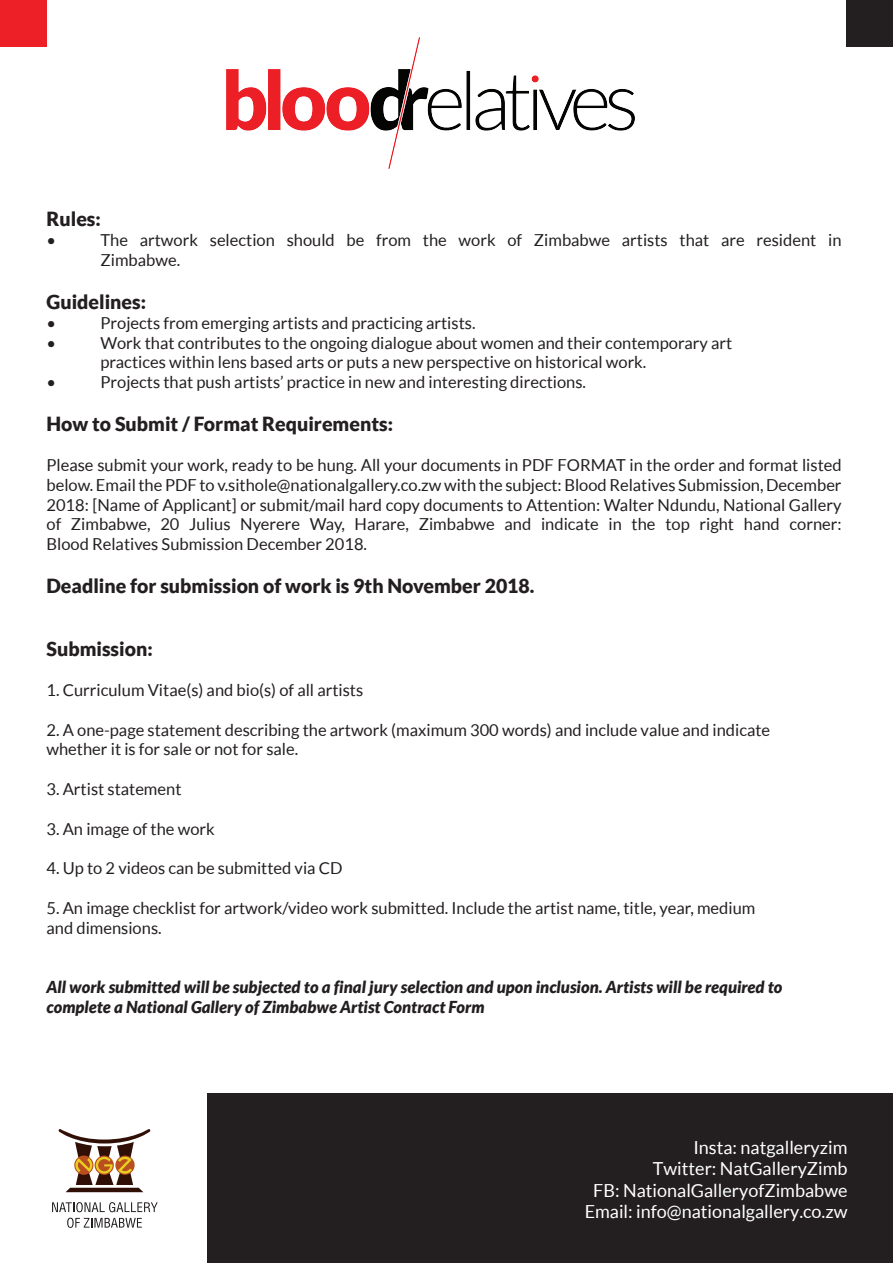
<style>
.page{position:relative;width:893px;height:1263px;background:#fff}
.page>*{position:absolute;margin:0;border:0;box-sizing:border-box;transform-origin:0 0}
.t1{font:900 19.5px "Lato";color:#231f20}
.t2{font:18px/21.6px "Lato";color:#fff;text-align:right}
.t3{font:16.5px/19.8px "Lato";color:#231f20}
.t4{font:italic 900 16.5px/19.8px "Lato";color:#231f20}
</style>
<div class="page">
<div style="left:207px;top:1094px;width:686px;height:169px;background:#231f20"></div>
<svg style="left:52px;top:1202px;width:106px;height:10px"></svg>
<svg style="left:67px;top:1218px;width:75px;height:10px"></svg>
<svg style="left:58px;top:1129px;width:92px;height:63px"></svg>
<div style="left:0;top:0;width:46px;height:46px;background:#ed2028"></div>
<div style="left:846px;top:0;width:46px;height:46px;background:#231f20"></div>
<img style="left:226px;top:37px;width:408px;height:132px">
<p class="t1" style="left:46px;top:208px;width:56px">Rules:</p>
<p class="t3" style="left:46px;top:230px;width:11px">•</p>
<p class="t3" style="left:100px;top:230px;width:742px">The artwork selection should be from the work of Zimbabwe artists that are resident in<br>Zimbabwe.</p>
<p class="t1" style="left:46px;top:290px;width:101px">Guidelines:</p>
<p class="t3" style="left:46px;top:313px;width:11px">•</p>
<p class="t3" style="left:100px;top:313px;width:376px">Projects from emerging artists and practicing artists.</p>
<p class="t3" style="left:46px;top:333px;width:11px">•</p>
<p class="t3" style="left:100px;top:333px;width:633px">Work that contributes to the ongoing dialogue about women and their contemporary art practices within lens based arts or puts a new perspective on historical work.</p>
<p class="t3" style="left:46px;top:372px;width:11px">•</p>
<p class="t3" style="left:100px;top:372px;width:487px">Projects that push artists’ practice in new and interesting directions.</p>
<p class="t1" style="left:46px;top:413px;width:348px">How to Submit / Format Requirements:</p>
<p class="t3" style="left:46px;top:455px;width:797px;text-align:justify">Please submit your work, ready to be hung. All your documents in PDF FORMAT in the order and format listed below. Email the PDF to v.sithole@nationalgallery.co.zw with the subject: Blood Relatives Submission, December 2018: [Name of Applicant] or submit/mail hard copy documents to Attention: Walter Ndundu, National Gallery of Zimbabwe, 20 Julius Nyerere Way, Harare, Zimbabwe and indicate in the top right hand corner:<br>Blood Relatives Submission December 2018.</p>
<p class="t1" style="left:46px;top:575px;width:489px">Deadline for submission of work is 9th November 2018.</p>
<p class="t1" style="left:46px;top:638px;width:108px">Submission:</p>
<p class="t3" style="left:46px;top:680px;width:318px">1. Curriculum Vitae(s) and bio(s) of all artists</p>
<p class="t3" style="left:46px;top:720px;width:725px">2. A one-page statement describing the artwork (maximum 300 words) and include value and indicate whether it is for sale or not for sale.</p>
<p class="t3" style="left:46px;top:779px;width:137px">3. Artist statement</p>
<p class="t3" style="left:46px;top:819px;width:170px">3. An image of the work</p>
<p class="t3" style="left:46px;top:858px;width:298px">4. Up to 2 videos can be submitted via CD</p>
<p class="t3" style="left:46px;top:898px;width:710px">5. An image checklist for artwork/video work submitted. Include the artist name, title, year, medium and dimensions.</p>
<p class="t4" style="left:46px;top:977px;width:737px">All work submitted will be subjected to a final jury selection and upon inclusion. Artists will be required to complete a National Gallery of Zimbabwe Artist Contract Form</p>
<p class="t2" style="left:585px;top:1136px;width:264px">Insta: natgalleryzim<br>Twitter: NatGalleryZimb<br>FB: NationalGalleryofZimbabwe<br>Email: info@nationalgallery.co.zw</p>
</div>
